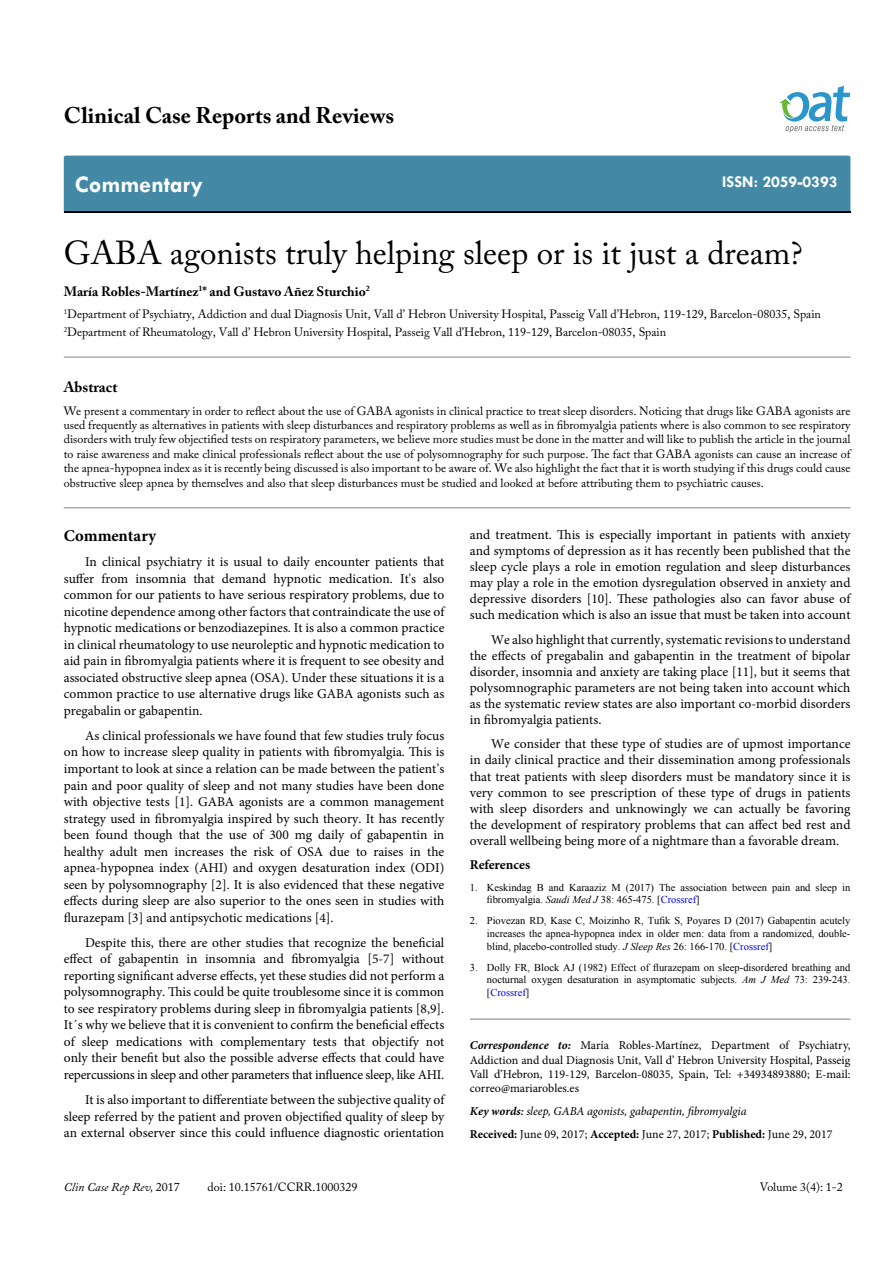
<style>
.page{position:relative;width:893px;height:1263px;background:#fff}
.page>*{position:absolute;margin:0;border:0;box-sizing:border-box;transform-origin:0 0}
.t1{font:33px "Adobe Caslon Pro";color:#000}
.t2{font:700 24px "Tw Cen";color:#fff}
.t3{font:700 22.5px "Adobe Caslon Pro";color:#000}
.t4{font:700 16.5px "Tw Cen";color:#fff}
.t5{font:700 16.5px "Minion Pro";letter-spacing:.005em;color:#000}
.t6{font:700 15px "Adobe Caslon Pro";color:#000}
.t7{font:13.5px/16.5px "Minion Pro";color:#000;text-align:justify}
.t8{font:700 13.5px "Adobe Caslon Pro";color:#000}
.t9{font:700 13.5px "Minion Pro";letter-spacing:-.005em;color:#000}
.t10{font:12px/14.4px "Adobe Caslon Pro";color:#000}
.t11{font:12px/14.4px "Minion Pro";color:#000;text-align:justify}
.t12{font:italic 12px/23px "Minion Pro";letter-spacing:-.01em;color:#000}
.t13{font:italic 12px "Adobe Caslon Pro";color:#000}
.t14{font:10.5px/12.6px "Times New Roman";color:#000;text-align:justify}
.s1{font-style:italic}
.s2{color:#00f}
.s3{font-weight:700;font-style:italic}
.s4{font-weight:700}
.s5{font-weight:600}
.s6{font-weight:700;font-style:normal}
.s7{font-style:normal}
</style>
<div class="page">
<div style="left:64px;top:156px;width:786px;height:56px;background:#4389a5"></div>
<svg style="left:779px;top:86px;width:71px;height:47px"></svg>
<hr style="left:64px;top:357px;width:786px;height:1px;background:#808285">
<hr style="left:64px;top:508px;width:786px;height:1px;background:#808285">
<hr style="left:470px;top:1019px;width:380px;height:1px;background:#808285">
<h3 class="t3" style="left:64px;top:102px;width:332px">Clinical Case Reports and Reviews</h3>
<h2 class="t2" style="left:75px;top:170px;width:130px">Commentary</h2>
<p class="t4" style="left:722px;top:172px;width:117px">ISSN: 2059-0393</p>
<h1 class="t1" style="left:64px;top:233px;width:740px">GABA agonists truly helping sleep or is it just a dream?</h1>
<p class="t8" style="left:64px;top:283px;width:307px">María Robles-Martínez<sup>1</sup>* and Gustavo Añez Sturchio<sup>2</sup></p>
<p class="t10" style="left:64px;top:305px;width:759px;line-height:18px"><sup>1</sup>Department of Psychiatry, Addiction and dual Diagnosis Unit, Vall d’ Hebron University Hospital, Passeig Vall d’Hebron, 119-129, Barcelon-08035, Spain<br><sup>2</sup>Department of Rheumatology, Vall d’ Hebron University Hospital, Passeig Vall d’Hebron, 119-129, Barcelon-08035, Spain</p>
<p class="t6" style="left:64px;top:378px;width:55px">Abstract</p>
<p class="t10" style="left:64px;top:403px;width:788px;text-align:justify">We present a commentary in order to reflect about the use of GABA agonists in clinical practice to treat sleep disorders. Noticing that drugs like GABA agonists are used frequently as alternatives in patients with sleep disturbances and respiratory problems as well as in fibromyalgia patients where is also common to see respiratory disorders with truly few objectified tests on respiratory parameters, we believe more studies must be done in the matter and will like to publish the article in the journal to raise awareness and make clinical professionals reflect about the use of polysomnography for such purpose. The fact that GABA agonists can cause an increase of the apnea-hypopnea index as it is recently being discussed is also important to be aware of. We also highlight the fact that it is worth studying if this drugs could cause obstructive sleep apnea by themselves and also that sleep disturbances must be studied and looked at before attributing them to psychiatric causes.</p>
<p class="t5" style="left:64px;top:524px;width:94px">Commentary</p>
<p class="t7" style="left:64px;top:554px;width:382px;text-indent:21px">In clinical psychiatry it is usual to daily encounter patients that suffer from insomnia that demand hypnotic medication. It's also common for our patients to have serious respiratory problems, due to nicotine dependence among other factors that contraindicate the use of hypnotic medications or benzodiazepines. It is also a common practice in clinical rheumatology to use neuroleptic and hypnotic medication to aid pain in fibromyalgia patients where it is frequent to see obesity and associated obstructive sleep apnea (OSA). Under these situations it is a common practice to use alternative drugs like GABA agonists such as pregabalin or gabapentin.</p>
<p class="t7" style="left:64px;top:727px;width:382px;text-indent:21px">As clinical professionals we have found that few studies truly focus on how to increase sleep quality in patients with fibromyalgia. This is important to look at since a relation can be made between the patient’s pain and poor quality of sleep and not many studies have been done with objective tests [1]. GABA agonists are a common management strategy used in fibromyalgia inspired by such theory. It has recently been found though that the use of 300 mg daily of gabapentin in healthy adult men increases the risk of OSA due to raises in the apnea-hypopnea index (AHI) and oxygen desaturation index (ODI) seen by polysomnography [2]. It is also evidenced that these negative effects during sleep are also superior to the ones seen in studies with flurazepam [3] and antipsychotic medications [4].</p>
<p class="t7" style="left:64px;top:934px;width:382px;text-indent:21px">Despite this, there are other studies that recognize the beneficial effect of gabapentin in insomnia and fibromyalgia [5-7] without reporting significant adverse effects, yet these studies did not perform a polysomnography. This could be quite troublesome since it is common to see respiratory problems during sleep in fibromyalgia patients [8,9].<br>It´s why we believe that it is convenient to confirm the beneficial effects of sleep medications with complementary tests that objectify not only their benefit but also the possible adverse effects that could have repercussions in sleep and other parameters that influence sleep, like AHI.</p>
<p class="t7" style="left:64px;top:1091px;width:382px;text-indent:21px">It is also important to differentiate between the subjective quality of sleep referred by the patient and proven objectified quality of sleep by an external observer since this could influence diagnostic orientation</p>
<p class="t7" style="left:470px;top:526px;width:382px;line-height:16px">and treatment. This is especially important in patients with anxiety and symptoms of depression as it has recently been published that the sleep cycle plays a role in emotion regulation and sleep disturbances may play a role in the emotion dysregulation observed in anxiety and depressive disorders [10]. These pathologies also can favor abuse of such medication which is also an issue that must be taken into account</p>
<p class="t7" style="left:470px;top:631px;width:382px;line-height:16px;text-indent:21px">We also highlight that currently, systematic revisions to understand the effects of pregabalin and gabapentin in the treatment of bipolar disorder, insomnia and anxiety are taking place [11], but it seems that polysomnographic parameters are not being taken into account which as the systematic review states are also important co-morbid disorders in fibromyalgia patients.</p>
<p class="t7" style="left:470px;top:736px;width:382px;line-height:16px;text-indent:21px">We consider that these type of studies are of upmost importance in daily clinical practice and their dissemination among professionals that treat patients with sleep disorders must be mandatory since it is very common to see prescription of these type of drugs in patients with sleep disorders and unknowingly we can actually be favoring the development of respiratory problems that can affect bed rest and overall wellbeing being more of a nightmare than a favorable dream.</p>
<p class="t9" style="left:470px;top:856px;width:62px">References</p>
<p class="t14" style="left:487px;top:881px;width:365px;text-indent:-17px">1. Keskindag B and Karaaziz M (2017) The association between pain and sleep in fibromyalgia. <span class="s1">Saudi Med J</span> 38: 465-475. [<span class="s2">Crossref</span>]</p>
<p class="t14" style="left:487px;top:914px;width:365px;text-indent:-17px">2. Piovezan RD, Kase C, Moizinho R, Tufik S, Poyares D (2017) Gabapentin acutely increases the apnea-hypopnea index in older men: data from a randomized, double&shy;blind, placebo-controlled study. <span class="s1">J Sleep Res</span> 26: 166-170. [<span class="s2">Crossref</span>]</p>
<p class="t14" style="left:487px;top:961px;width:365px;text-indent:-17px">3. Dolly FR, Block AJ (1982) Effect of flurazepam on sleep-disordered breathing and nocturnal oxygen desaturation in asymptomatic subjects. <span class="s1">Am J Med</span> 73: 239-243. [<span class="s2">Crossref</span>]</p>
<p class="t11" style="left:470px;top:1038px;width:382px"><span class="s3">Correspondence to:</span> María Robles-Martínez, Department of Psychiatry, Addiction and dual Diagnosis Unit, Vall d’ Hebron University Hospital, Passeig Vall d’Hebron, 119-129, Barcelon-08035, Spain, Tel: +34934893880; E-mail: correo@mariarobles.es</p>
<p class="t12" style="left:470px;top:1100px;width:364px"><span class="s4">Key words</span><span class="s5">:</span> sleep, GABA agonists, gabapentin, fibromyalgia<br><span class="s6">Received:</span> <span class="s7">June 09, 2017;</span> <span class="s6">Accepted:</span> <span class="s7">June 27, 2017;</span> <span class="s6">Published:</span> <span class="s7">June 29, 2017</span></p>
<p class="t13" style="left:64px;top:1180px;width:118px">Clin Case Rep Rev, <span class="s7">2017</span></p>
<p class="t10" style="left:208px;top:1180px;width:151px">doi: 10.15761/CCRR.1000329</p>
<p class="t10" style="left:760px;top:1180px;width:84px">Volume 3(4): 1-2</p>
</div>
